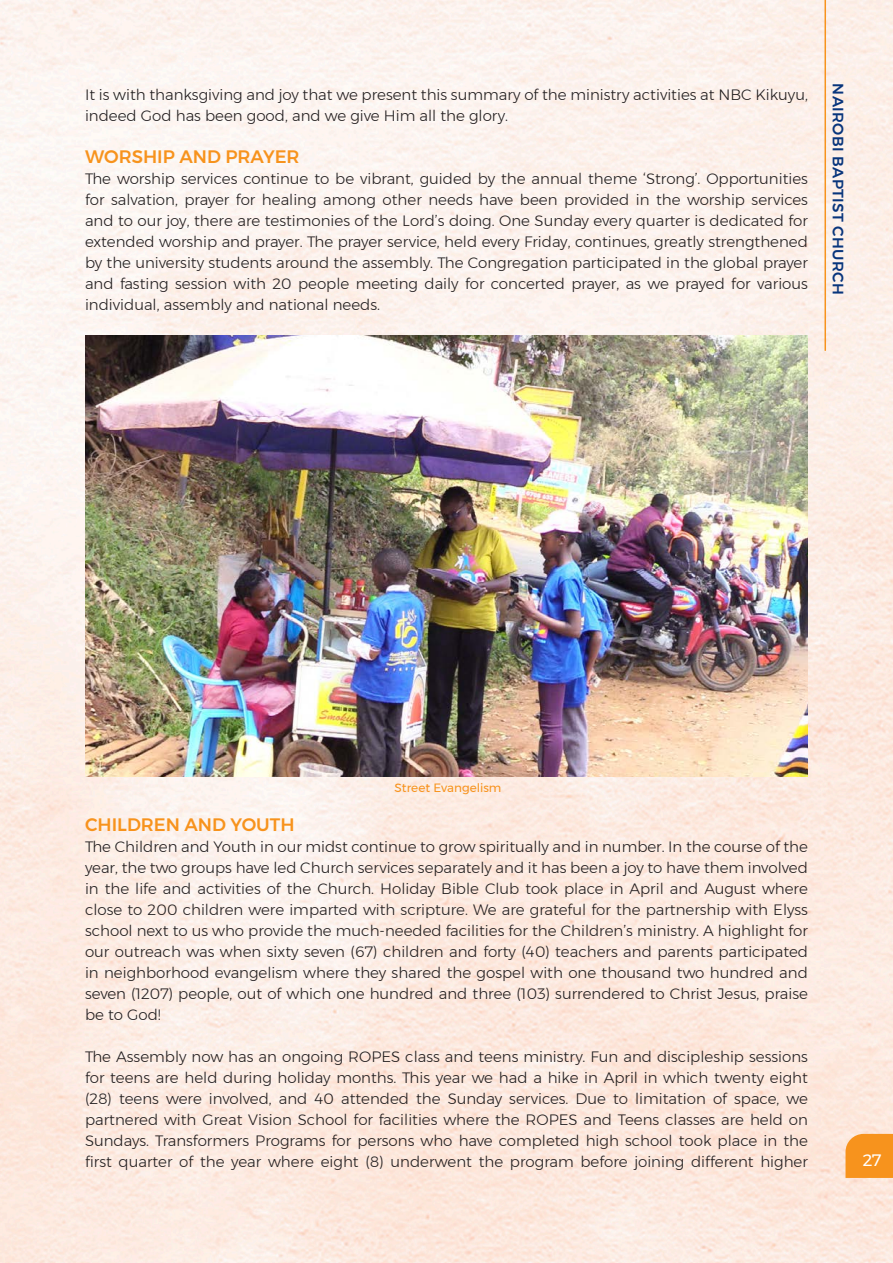
<style>
.page{position:relative;width:893px;height:1263px;background:#fff}
.page>*{position:absolute;margin:0;border:0;box-sizing:border-box;transform-origin:0 0}
.t1{font:500 18px "Montserrat";color:#f7931d}
.t2{font:16.5px "Montserrat";color:#fff}
.t3{font:300 15px/21px "Montserrat";color:#231f20;text-align:justify}
.t4{font:500 15px "Montserrat";letter-spacing:.025em;color:#08357c}
.t5{font:12px "Montserrat";color:#f7931d}
</style>
<div class="page">
<img style="left:1px;top:0;width:892px;height:1263px">
<hr style="left:824px;top:0;width:2px;height:351px;background:#f7931d">
<svg style="left:845px;top:1134px;width:48px;height:44px;background:#f79625"></svg>
<img style="left:0;top:0;width:1px;height:1263px">
<img style="left:85px;top:336px;width:723px;height:440px">
<p class="t3" style="left:85px;top:84px;width:724px">It is with thanksgiving and joy that we present this summary of the ministry activities at NBC Kikuyu, indeed God has been good, and we give Him all the glory.</p>
<p class="t1" style="left:85px;top:143px;width:216px">WORSHIP AND PRAYER</p>
<p class="t3" style="left:85px;top:168px;width:724px">The worship services continue to be vibrant, guided by the annual theme ‘Strong’. Opportunities for salvation, prayer for healing among other needs have been provided in the worship services and to our joy, there are testimonies of the Lord’s doing. One Sunday every quarter is dedicated for extended worship and prayer. The prayer service, held every Friday, continues, greatly strengthened by the university students around the assembly. The Congregation participated in the global prayer and fasting session with 20 people meeting daily for concerted prayer, as we prayed for various individual, assembly and national needs.</p>
<p class="t4" style="left:850px;top:83px;width:213px;rotate:90deg">NAIROBI BAPTIST CHURCH</p>
<p class="t5" style="left:395px;top:779px;width:108px">Street Evangelism</p>
<p class="t1" style="left:85px;top:810px;width:211px">CHILDREN AND YOUTH</p>
<p class="t3" style="left:85px;top:835px;width:724px">The Children and Youth in our midst continue to grow spiritually and in number. In the course of the year, the two groups have led Church services separately and it has been a joy to have them involved in the life and activities of the Church. Holiday Bible Club took place in April and August where close to 200 children were imparted with scripture. We are grateful for the partnership with Elyss school next to us who provide the much-needed facilities for the Children’s ministry. A highlight for our outreach was when sixty seven (67) children and forty (40) teachers and parents participated in neighborhood evangelism where they shared the gospel with one thousand two hundred and seven (1207) people, out of which one hundred and three (103) surrendered to Christ Jesus, praise be to God!</p>
<p class="t3" style="left:85px;top:1045px;width:724px">The Assembly now has an ongoing ROPES class and teens ministry. Fun and discipleship sessions for teens are held during holiday months. This year we had a hike in April in which twenty eight (28) teens were involved, and 40 attended the Sunday services. Due to limitation of space, we partnered with Great Vision School for facilities where the ROPES and Teens classes are held on Sundays. Transformers Programs for persons who have completed high school took place in the first quarter of the year where eight (8) underwent the program before joining different higher</p>
<p class="t2" style="left:863px;top:1148px;width:20px">27</p>
</div>
